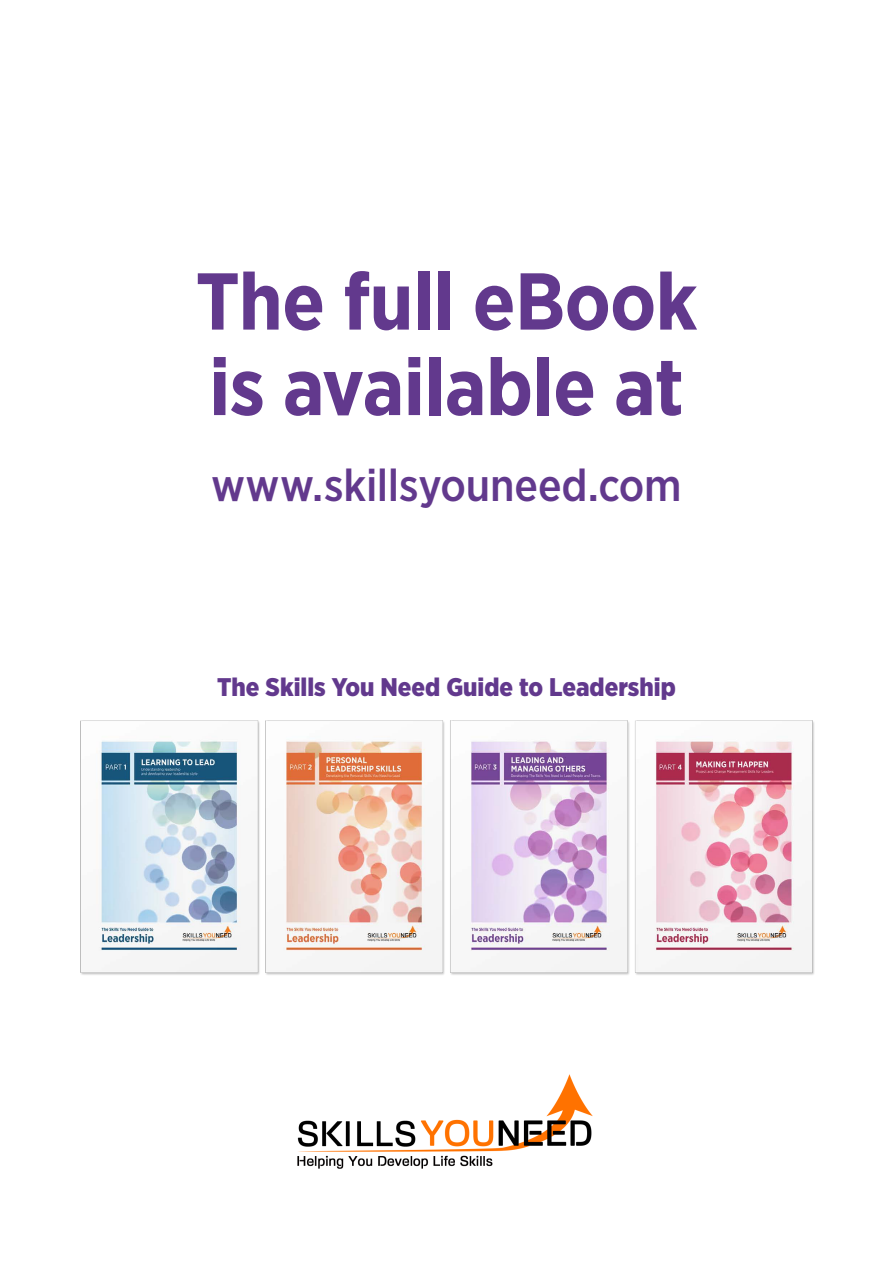
<style>
.page{position:relative;width:893px;height:1263px;background:#fff}
.page>*{position:absolute;margin:0;border:0;box-sizing:border-box;transform-origin:0 0}
.Body{font:700 80.4px "Gotham Narrow";letter-spacing:-.01em;color:#62398d}
.Body-2{font:500 45px "Gotham Narrow";letter-spacing:-.005em;color:#62398d}
.Body-3{font:900 25.5px "Gotham Narrow";color:#62398d}
</style>
<div class="page">
<img style="left:297px;top:1074px;width:296px;height:95px">
<img style="left:80px;top:720px;width:734px;height:255px">
<p class="Body" style="left:196px;top:250px;width:503px">The full eBook</p>
<p class="Body" style="left:209px;top:335px;width:476px">is available at</p>
<p class="Body-2" style="left:211px;top:456px;width:472px">www.skillsyouneed.com</p>
<p class="Body-3" style="left:217px;top:670px;width:460px">The Skills You Need Guide to Leadership</p>
</div>
